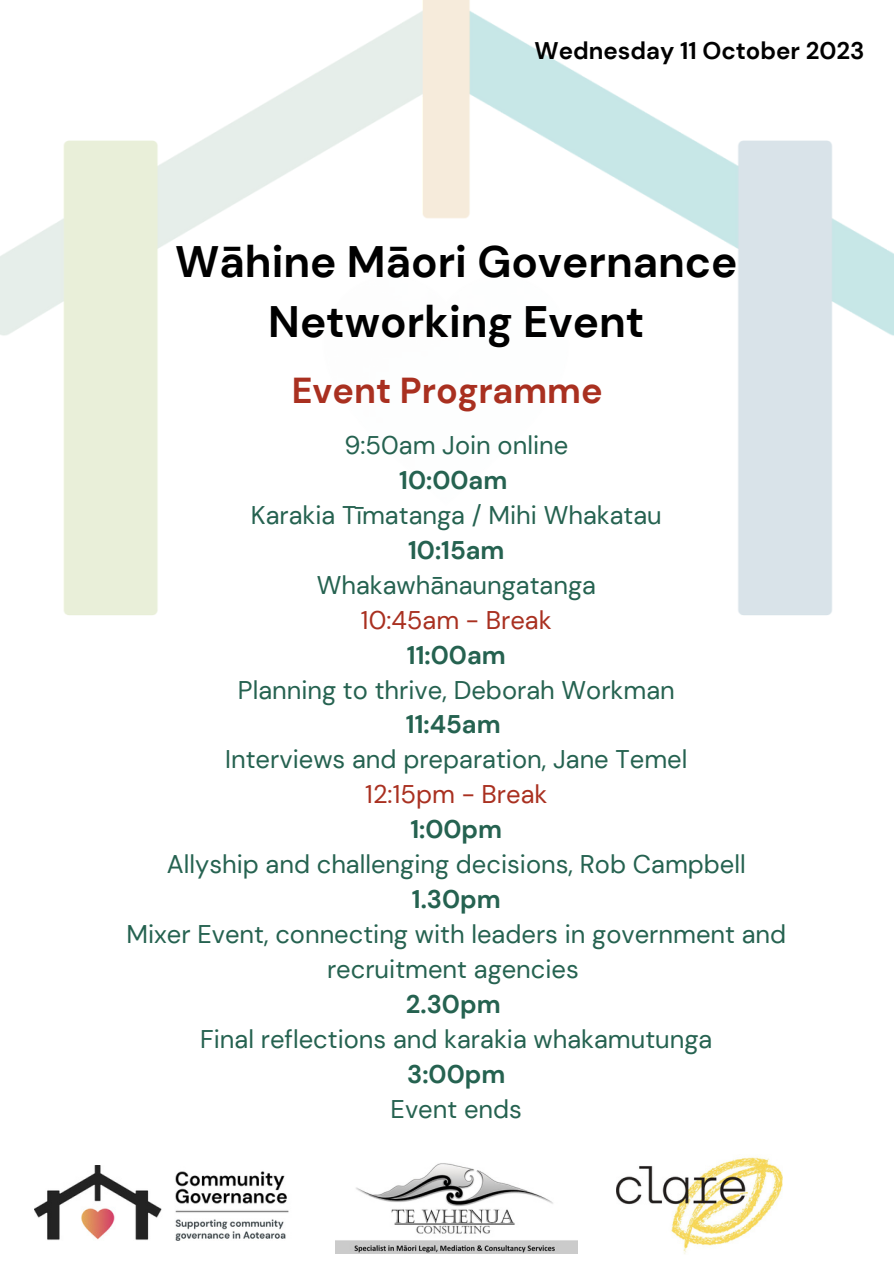
<style>
.page{position:relative;width:894px;height:1264px;background:#fff}
.page>*{position:absolute;margin:0;border:0;box-sizing:border-box;transform-origin:0 0}
.t1{font:700 43.95px/60.6px "DM Sans";color:#000;text-align:center}
.t2{font:700 36px "DM Sans";color:#a93020}
.t3{font:25.5px/35px "DM Sans";color:#256250;text-align:center}
.t4{font:700 25.5px "DM Sans";color:#256250}
.t5{font:25.5px "DM Sans";color:#a93020}
.t6{font:700 24px "DM Sans";color:#000}
</style>
<div class="page">
<img style="left:0;top:0;width:893px;height:615px">
<img style="left:34px;top:1165px;width:255px;height:74px">
<img style="left:616px;top:1156px;width:166px;height:98px">
<img style="left:336px;top:1163px;width:241px;height:90px">
<p class="t6" style="left:534px;top:35px;width:331px">Wednesday 11 October 2023</p>
<p class="t1" style="left:175px;top:231px;width:563px">Wāhine Māori Governance<br>Networking Event</p>
<p class="t2" style="left:292px;top:367px;width:312px">Event Programme</p>
<p class="t3" style="left:344px;top:428px;width:225px">9:50am Join online</p>
<p class="t4" style="left:399px;top:463px;width:109px">10:00am</p>
<p class="t3" style="left:251px;top:498px;width:412px">Karakia Tīmatanga / Mihi Whakatau</p>
<p class="t4" style="left:408px;top:533px;width:98px">10:15am</p>
<p class="t3" style="left:316px;top:567px;width:280px">Whakawhānaungatanga</p>
<p class="t5" style="left:361px;top:603px;width:192px">10:45am - Break</p>
<p class="t4" style="left:407px;top:638px;width:100px">11:00am</p>
<p class="t3" style="left:238px;top:672px;width:438px">Planning to thrive, Deborah Workman</p>
<p class="t4" style="left:406px;top:708px;width:96px">11:45am</p>
<p class="t3" style="left:225px;top:742px;width:463px">Interviews and preparation, Jane Temel</p>
<p class="t5" style="left:365px;top:778px;width:183px">12:15pm - Break</p>
<p class="t4" style="left:410px;top:813px;width:93px">1:00pm</p>
<p class="t3" style="left:167px;top:847px;width:580px">Allyship and challenging decisions, Rob Campbell</p>
<p class="t4" style="left:412px;top:882px;width:90px">1.30pm</p>
<p class="t3" style="left:126px;top:916px;width:661px">Mixer Event, connecting with leaders in government and recruitment agencies</p>
<p class="t4" style="left:406px;top:987px;width:96px">2.30pm</p>
<p class="t3" style="left:200px;top:1021px;width:513px">Final reflections and karakia whakamutunga</p>
<p class="t4" style="left:407px;top:1057px;width:100px">3:00pm</p>
<p class="t3" style="left:390px;top:1091px;width:133px">Event ends</p>
</div>
